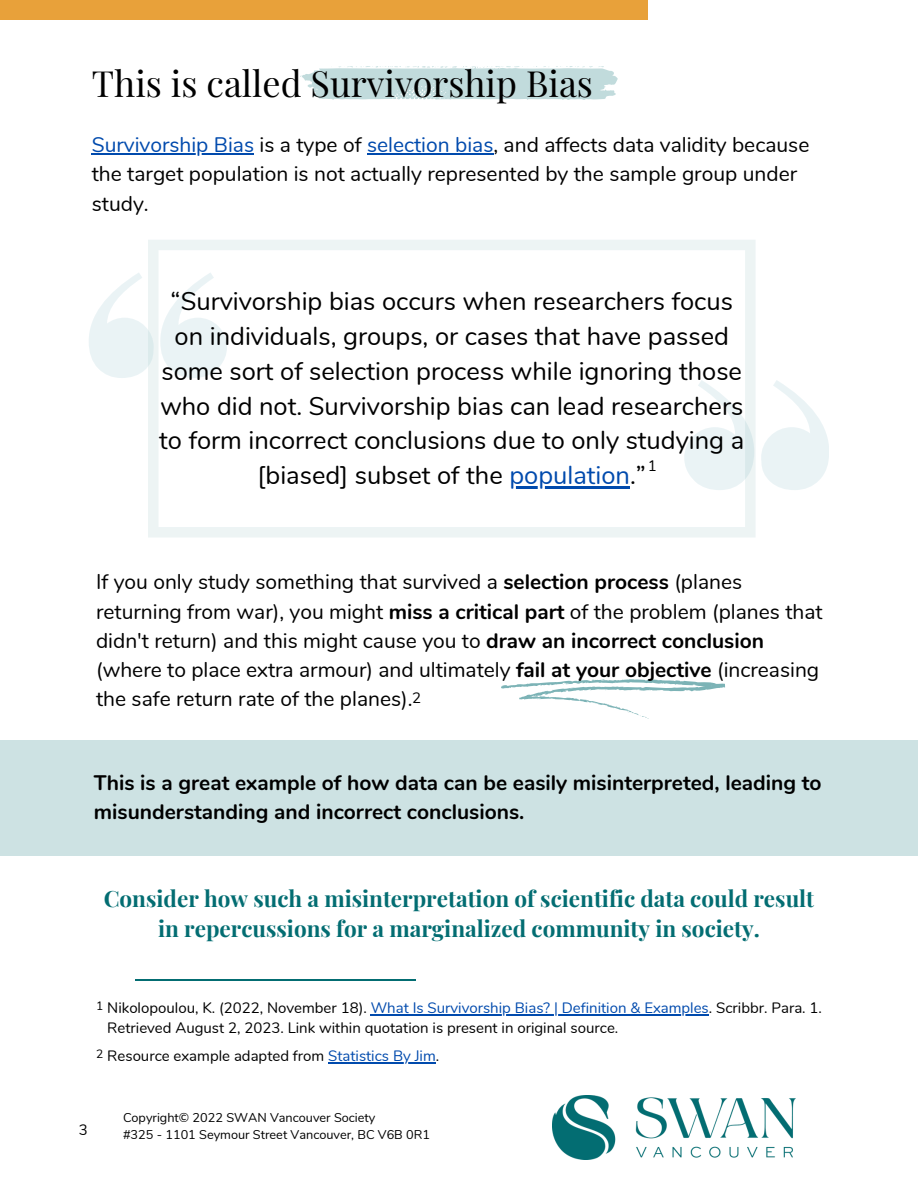
<style>
.page{position:relative;width:918px;height:1188px;background:#fff}
.page>*{position:absolute;margin:0;border:0;box-sizing:border-box;transform-origin:0 0}
.t1{font:36px "Playfair Display";color:#000}
.t2{font:25.5px/34.8px "Nunito";color:#000;text-align:center}
.t3{font:700 22.5px/30.3px "Playfair Display";color:#036d72;text-align:center}
.t4{font:21px/29.2px "Nunito";color:#000}
.t5{font:700 21px/29.2px "Nunito";color:#000}
.t6{font:15px "Nunito";color:#000}
.t7{font:12.75px "Nunito";color:#000}
.t8{font:12px "Nunito";color:#000}
.s1{color:#004aad}
.s2{font-weight:700}
</style>
<div class="page">
<img style="left:552px;top:1096px;width:243px;height:64px">
<div style="left:0;top:0;width:648px;height:20px;background:#e8a13a"></div>
<svg style="left:300px;top:66px;width:318px;height:34px;background:#cae0e1"></svg>
<svg style="left:89px;top:273px;width:59px;height:105px"></svg>
<svg style="left:148px;top:240px;width:608px;height:297px"></svg>
<svg style="left:761px;top:380px;width:68px;height:110px"></svg>
<svg style="left:684px;top:380px;width:70px;height:110px"></svg>
<hr style="left:509px;top:487px;width:121px;height:2px;background:#004aad">
<svg style="left:501px;top:679px;width:224px;height:40px"></svg>
<hr style="left:92px;top:153px;width:162px;height:1px;background:#004aad">
<hr style="left:367px;top:153px;width:126px;height:1px;background:#004aad">
<div style="left:0;top:740px;width:918px;height:115px;background:#cde2e3"></div>
<hr style="left:135px;top:979px;width:281px;height:2px;background:#036d72">
<hr style="left:371px;top:1014px;width:338px;height:1px;background:#004aad">
<hr style="left:328px;top:1062px;width:108px;height:1px;background:#004aad">
<p class="t1" style="left:92px;top:59px;width:503px">This is called Survivorship Bias</p>
<p class="t4" style="left:92px;top:131px;width:719px"><span class="s1">Survivorship Bias</span> is a type of <span class="s1">selection bias</span>, and affects data validity because the target population is not actually represented by the sample group under study.</p>
<p class="t2" style="left:159px;top:284px;width:586px">“Survivorship bias occurs when researchers focus on individuals, groups, or cases that have passed some sort of selection process while ignoring those who did not. Survivorship bias can lead researchers to form incorrect conclusions due to only studying a [biased] subset of the <span class="s1">population</span>.”</p>
<p class="t6" style="left:648px;top:456px;width:10px">1</p>
<h2 class="t4" style="left:96px;top:568px;width:728px">If you only study something that survived a <span class="s2">selection process</span> (planes returning from war), you might <span class="s2">miss a critical part</span> of the problem (planes that didn't return) and this might cause you to <span class="s2">draw an incorrect conclusion </span>(where to place extra armour) and ultimately <span class="s2">fail at your objective</span> (increasing the safe return rate of the planes).</h2>
<p class="t6" style="left:412px;top:688px;width:10px">2</p>
<p class="t5" style="left:94px;top:768px;width:729px">This is a great example of how data can be easily misinterpreted, leading to misunderstanding and incorrect conclusions.</p>
<h4 class="t3" style="left:104px;top:882px;width:712px">Consider how such a misinterpretation of scientific data could result in repercussions for a marginalized community in society.</h4>
<h3 class="t8" style="left:96px;top:998px;width:9px">1</h3>
<h3 class="t6" style="left:107px;top:998px;width:716px">Nikolopoulou, K. (2022, November 18). <span class="s1">What Is Survivorship Bias? | Definition &amp; Examples</span>. Scribbr. Para. 1.</h3>
<p class="t6" style="left:107px;top:1018px;width:513px">Retrieved August 2, 2023. Link within quotation is present in original source.</p>
<p class="t8" style="left:96px;top:1046px;width:9px">2</p>
<h5 class="t6" style="left:107px;top:1046px;width:334px">Resource example adapted from <span class="s1">Statistics By Jim</span>.</h5>
<h5 class="t6" style="left:79px;top:1120px;width:10px">3</h5>
<p class="t7" style="left:123px;top:1110px;width:254px">Copyright© 2022 SWAN Vancouver Society</p>
<p class="t7" style="left:123px;top:1126px;width:309px">#325 - 1101 Seymour Street Vancouver, BC V6B 0R1</p>
</div>
